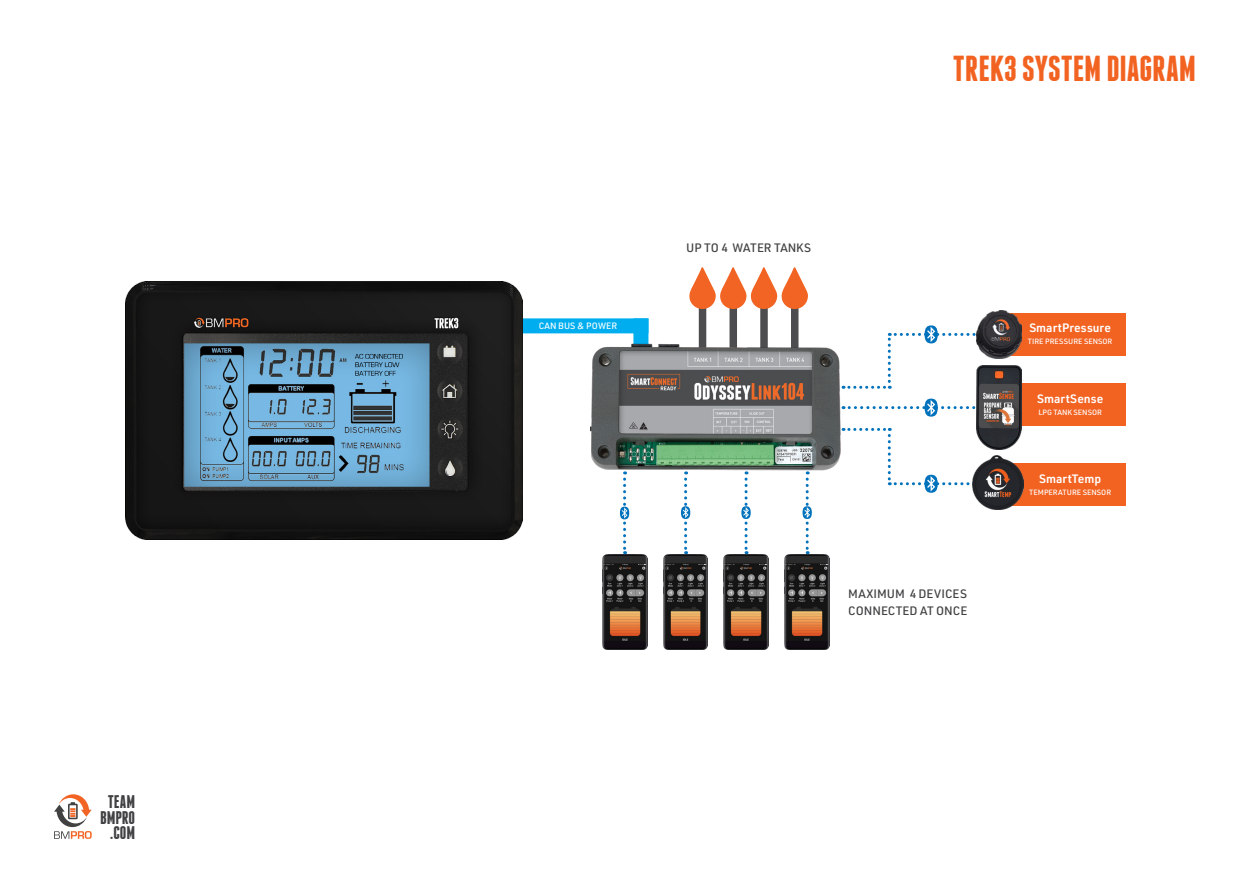
<style>
.page{position:relative;width:1251px;height:893px;background:#fff}
.page>*{position:absolute;margin:0;border:0;box-sizing:border-box;transform-origin:0 0}
.t1{font:700 36px "Franchise";color:#f26322}
.t2{font:700 18.3px/15.5px "Franchise";color:#414042;text-align:center}
.t3{font:500 12px/16.5px "URWDIN";color:#414042}
.t4{font:600 12px "URWDIN";color:#fff}
.t5{font:500 9px "URWDIN";color:#fff}
.t6{font:500 7.5px "URWDIN";color:#fff}
</style>
<div class="page">
<svg style="left:54px;top:794px;width:38px;height:45px"></svg>
<div style="left:463px;top:318px;width:185px;height:15px;background:#00aeef"></div>
<div style="left:633px;top:318px;width:15px;height:32px;background:#00aeef"></div>
<svg style="left:924px;top:399px;width:13px;height:18px"></svg>
<svg style="left:849px;top:400px;width:127px;height:15px"></svg>
<div style="left:1003px;top:384px;width:122px;height:42px;background:#f26322"></div>
<img style="left:976px;top:367px;width:45px;height:69px">
<svg style="left:924px;top:475px;width:13px;height:18px"></svg>
<svg style="left:842px;top:428px;width:178px;height:63px"></svg>
<div style="left:1003px;top:463px;width:122px;height:42px;background:#f26322"></div>
<img style="left:971px;top:455px;width:51px;height:54px">
<svg style="left:924px;top:325px;width:13px;height:18px"></svg>
<svg style="left:842px;top:327px;width:178px;height:62px"></svg>
<img style="left:125px;top:282px;width:397px;height:258px">
<svg style="left:741px;top:506px;width:9px;height:13px"></svg>
<svg style="left:743px;top:471px;width:5px;height:83px"></svg>
<svg style="left:680px;top:506px;width:10px;height:13px"></svg>
<svg style="left:682px;top:471px;width:6px;height:83px"></svg>
<svg style="left:802px;top:506px;width:9px;height:13px"></svg>
<svg style="left:804px;top:471px;width:5px;height:83px"></svg>
<svg style="left:619px;top:507px;width:10px;height:12px"></svg>
<svg style="left:621px;top:471px;width:6px;height:83px"></svg>
<img style="left:602px;top:554px;width:45px;height:96px">
<img style="left:663px;top:554px;width:44px;height:96px">
<img style="left:723px;top:554px;width:45px;height:96px">
<img style="left:784px;top:554px;width:45px;height:96px">
<div style="left:790px;top:292px;width:8px;height:73px;background:#4d4d4f"></div>
<div style="left:760px;top:292px;width:7px;height:73px;background:#4d4d4f"></div>
<div style="left:729px;top:292px;width:7px;height:73px;background:#4d4d4f"></div>
<div style="left:698px;top:292px;width:8px;height:73px;background:#4d4d4f"></div>
<svg style="left:689px;top:268px;width:119px;height:42px"></svg>
<img style="left:590px;top:344px;width:251px;height:127px">
<div style="left:1003px;top:313px;width:122px;height:43px;background:#f26322"></div>
<img style="left:976px;top:310px;width:45px;height:48px">
<h2 class="t2" style="left:100px;top:794px;width:37px">TEAM<br>BMPRO .COM</h2>
<p class="t5" style="left:538px;top:320px;width:80px">CAN BUS &amp; POWER</p>
<h1 class="t1" style="left:952px;top:52px;width:245px">TREK3 SYSTEM DIAGRAM</h1>
<h3 class="t3" style="left:686px;top:239px;width:126px">UP TO 4 WATER TANKS</h3>
<h3 class="t3" style="left:848px;top:585px;width:121px">MAXIMUM 4 DEVICES<br>CONNECTED AT ONCE</h3>
<h3 class="t4" style="left:1029px;top:319px;width:83px">SmartPressure</h3>
<p class="t6" style="left:1027px;top:337px;width:86px">TIRE PRESSURE SENSOR</p>
<h3 class="t4" style="left:1036px;top:391px;width:68px">SmartSense</h3>
<p class="t6" style="left:1038px;top:408px;width:65px">LPG TANK SENSOR</p>
<h3 class="t4" style="left:1038px;top:470px;width:63px">SmartTemp</h3>
<p class="t6" style="left:1028px;top:488px;width:83px">TEMPERATURE SENSOR</p>
</div>
